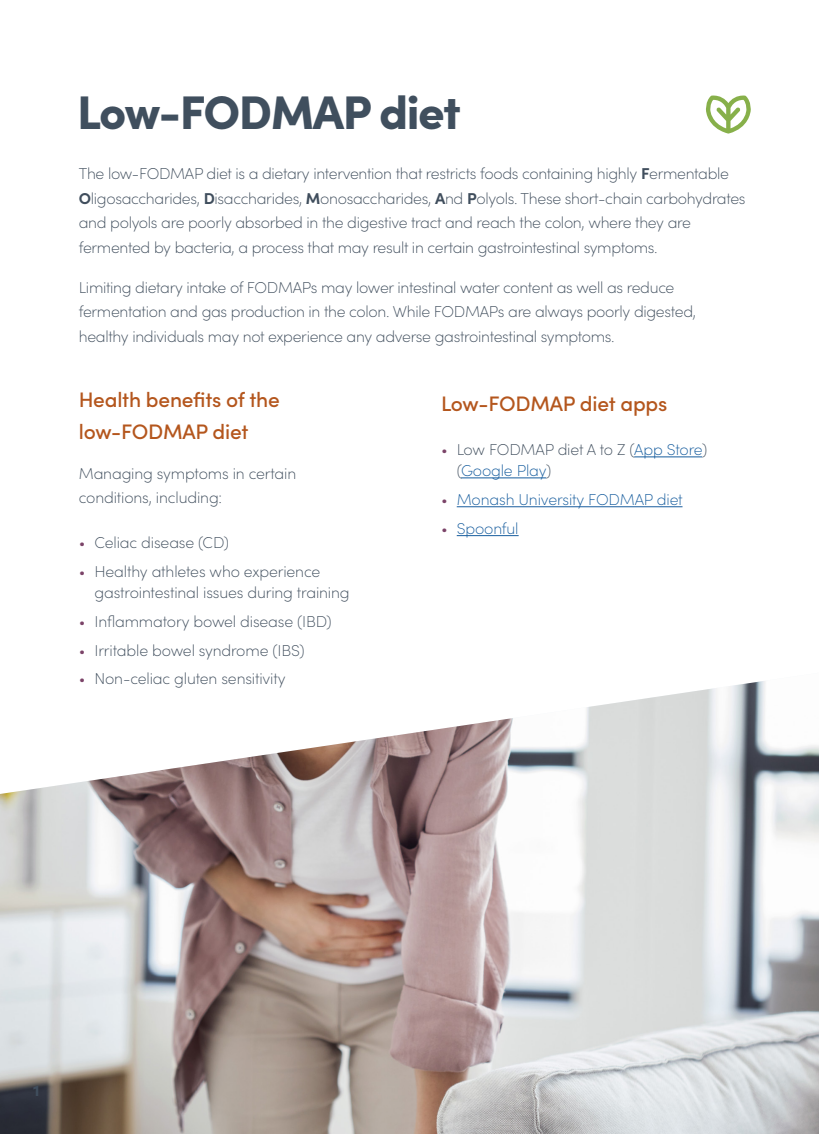
<style>
.page{position:relative;width:819px;height:1134px;background:#fff}
.page>*{position:absolute;margin:0;border:0;box-sizing:border-box;transform-origin:0 0}
.Header_-_orion{font:900 47.25px "Sofia Pro";letter-spacing:-.03em;color:#404f5e}
.green_subheadings{font:500 21px/31.5px "Sofia Pro";letter-spacing:-.01em;color:#b4561d}
.Body_copy{font:200 15.75px/24.5px "Sofia Pro";letter-spacing:-.02em;color:#404e5d}
.t1{font:200 15.75px "Sofia Pro";letter-spacing:-.01em;color:#175d9e}
.t2{font:900 15.75px "Sofia Pro";color:#404e5d}
.s1{font-weight:700}
.s2{color:#7b4368}
.s3{color:#175d9e}
</style>
<div class="page">
<hr style="left:634px;top:456px;width:68px;height:1px;background:#175d9e">
<hr style="left:461px;top:477px;width:85px;height:1px;background:#175d9e">
<hr style="left:457px;top:506px;width:226px;height:1px;background:#175d9e">
<hr style="left:457px;top:535px;width:62px;height:1px;background:#175d9e">
<img style="left:0;top:681px;width:819px;height:453px">
<svg style="left:706px;top:95px;width:45px;height:39px"></svg>
<p class="Header_-_orion" style="left:77px;top:75px;width:385px">Low-FODMAP diet</p>
<p class="Body_copy" style="left:79px;top:161px;width:668px">The low-FODMAP diet is a dietary intervention that restricts foods containing highly <span class="s1">F</span>ermentable <span class="s1">O</span>ligosaccharides, <span class="s1">D</span>isaccharides, <span class="s1">M</span>onosaccharides, <span class="s1">A</span>nd <span class="s1">P</span>olyols. These short-chain carbohydrates and polyols are poorly absorbed in the digestive tract and reach the colon, where they are fermented by bacteria, a process that may result in certain gastrointestinal symptoms.</p>
<p class="Body_copy" style="left:79px;top:274px;width:619px">Limiting dietary intake of FODMAPs may lower intestinal water content as well as reduce fermentation and gas production in the colon. While FODMAPs are always poorly digested, healthy individuals may not experience any adverse gastrointestinal symptoms.</p>
<p class="green_subheadings" style="left:79px;top:383px;width:203px">Health benefits of the low-FODMAP diet</p>
<p class="Body_copy" style="left:79px;top:460px;width:219px">Managing symptoms in certain conditions, including:</p>
<p class="Body_copy" style="left:79px;top:529px;width:152px"><span class="s2">•</span> Celiac disease (CD)</p>
<p class="Body_copy" style="left:95px;top:560px;width:257px;line-height:21px;text-indent:-16px"><span class="s2">•</span> Healthy athletes who experience gastrointestinal issues during training</p>
<p class="Body_copy" style="left:79px;top:608px;width:254px"><span class="s2">•</span> Inflammatory bowel disease (IBD)</p>
<p class="Body_copy" style="left:79px;top:637px;width:227px"><span class="s2">•</span> Irritable bowel syndrome (IBS)</p>
<p class="Body_copy" style="left:79px;top:666px;width:208px"><span class="s2">•</span> Non-celiac gluten sensitivity</p>
<p class="green_subheadings" style="left:441px;top:386px;width:228px">Low-FODMAP diet apps</p>
<p class="Body_copy" style="left:457px;top:438px;width:252px;line-height:21px;text-indent:-16px"><span class="s2">•</span> Low FODMAP diet A to Z (<span class="s3">App Store</span>) (<span class="s3">Google Play</span>)</p>
<p class="t1" style="left:441px;top:488px;width:243px"><span class="s2">•</span> Monash University FODMAP diet</p>
<p class="t1" style="left:441px;top:517px;width:79px"><span class="s2">•</span> Spoonful</p>
<p class="t2" style="left:33px;top:1078px;width:8px">1</p>
</div>
